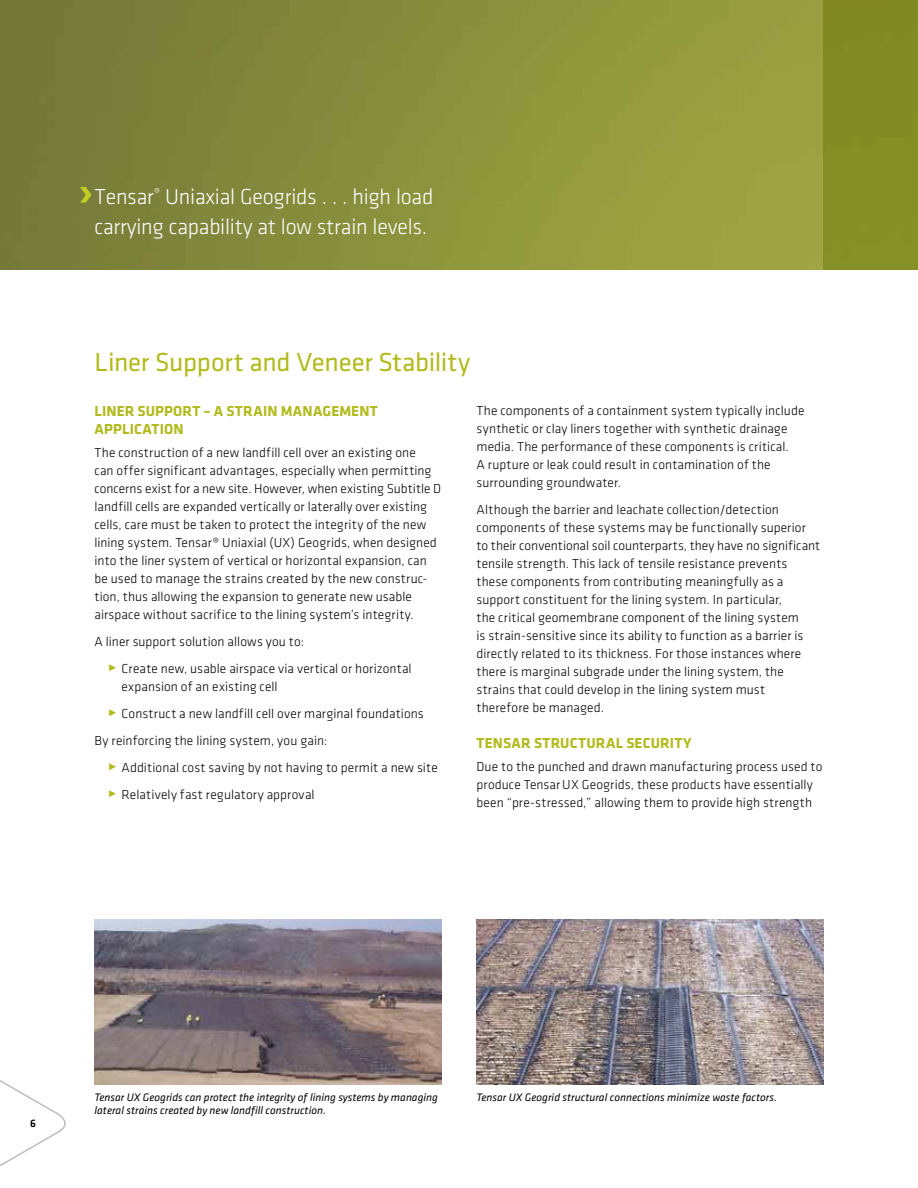
<style>
.page{position:relative;width:918px;height:1188px;background:#fff}
.page>*{position:absolute;margin:0;border:0;box-sizing:border-box;transform-origin:0 0}
.t1{font:27px "Klavika";letter-spacing:-.01em;color:#b2bb1e}
.t2{font:300 22.5px/30px "Klavika";letter-spacing:-.01em;color:#fff}
.t3{font:700 15px "Klavika";letter-spacing:.025em;color:#b2bb1e}
.t4{font:300 13.5px/18px "Klavika";letter-spacing:.01em;color:#000}
.t5{font:italic 11.25px/13.5px "Klavika";color:#000}
.t6{font:500 11.25px "Klavika";color:#000}
.s1{color:#b2bb1e}
</style>
<div class="page">
<img style="left:0;top:0;width:823px;height:270px">
<svg style="left:0;top:1080px;width:66px;height:86px"></svg>
<img style="left:477px;top:919px;width:347px;height:165px">
<img style="left:94px;top:919px;width:347px;height:165px">
<svg style="left:80px;top:187px;width:11px;height:16px"></svg>
<div style="left:823px;top:0;width:95px;height:270px;background:#838b24"></div>
<h2 class="t2" style="left:94px;top:181px;width:340px">Tensar<sup>®</sup> Uniaxial Geogrids . . . high load carrying capability at low strain levels.</h2>
<h1 class="t1" style="left:94px;top:345px;width:377px">Liner Support and Veneer Stability</h1>
<p class="t3" style="left:94px;top:400px;width:9px">LINE</p>
<p class="t3" style="left:125px;top:400px;width:23px">R SUPPO</p>
<p class="t3" style="left:183px;top:400px;width:80px">RT – A STRAIN</p>
<p class="t3" style="left:281px;top:400px;width:23px">MANAGEMENT</p>
<p class="t3" style="left:94px;top:418px;width:44px">APPLICATION</p>
<p class="t4" style="left:94px;top:443px;width:348px">The construction of a new landfill cell over an existing one<br>can offer significant advantages, especially when permitting concerns exist for a new site. However, when existing Subtitle D landfill cells are expanded vertically or laterally over existing cells, care must be taken to protect the integrity of the new lining system. Tensar® Uniaxial (UX) Geogrids, when designed into the liner system of vertical or horizontal expansion, can be used to manage the strains created by the new construc&shy;tion, thus allowing the expansion to generate new usable airspace without sacrifice to the lining system’s integrity.</p>
<p class="t4" style="left:108px;top:628px;width:305px;line-height:27px;text-indent:-14px">A liner support solution allows you to:<br><span class="s1">˴</span> Create new, usable airspace via vertical or horizontal</p>
<p class="t4" style="left:122px;top:677px;width:158px">expansion of an existing cell</p>
<p class="t4" style="left:108px;top:704px;width:317px"><span class="s1">˴</span> Construct a new landfill cell over marginal foundations</p>
<p class="t4" style="left:94px;top:731px;width:234px">By reinforcing the lining system, you gain:</p>
<p class="t4" style="left:108px;top:758px;width:331px"><span class="s1">˴</span> Additional cost saving by not having to permit a new site</p>
<p class="t4" style="left:108px;top:785px;width:208px"><span class="s1">˴</span> Relatively fast regulatory approval</p>
<p class="t4" style="left:477px;top:401px;width:329px">The components of a containment system typically include synthetic or clay liners together with synthetic drainage media. The performance of these components is critical.<br>A rupture or leak could result in contamination of the surrounding groundwater.</p>
<p class="t4" style="left:477px;top:500px;width:345px">Although the barrier and leachate collection/detection components of these systems may be functionally superior to their conventional soil counterparts, they have no significant tensile strength. This lack of tensile resistance prevents these components from contributing meaningfully as a support constituent for the lining system. In particular,<br>the critical geomembrane component of the lining system<br>is strain-sensitive since its ability to function as a barrier is directly related to its thickness. For those instances where there is marginal subgrade under the lining system, the strains that could develop in the lining system must therefore be managed.</p>
<p class="t3" style="left:477px;top:732px;width:94px">TENSAR STRUCTU</p>
<p class="t3" style="left:596px;top:732px;width:40px">RAL SECU</p>
<p class="t3" style="left:660px;top:732px;width:18px">RITY</p>
<p class="t4" style="left:477px;top:757px;width:347px">Due to the punched and drawn manufacturing process used to produce TensarUX Geogrids, these products have essentially been “pre-stressed,” allowing them to provide high strength</p>
<p class="t6" style="left:30px;top:1116px;width:7px">6</p>
<p class="t5" style="left:94px;top:1090px;width:345px">Tensar UX Geogrids can protect the integrity of lining systems by managing lateral strains created by new landfill construction.</p>
<p class="t5" style="left:477px;top:1090px;width:302px">Tensar UX Geogrid structural connections minimize waste factors.</p>
</div>
